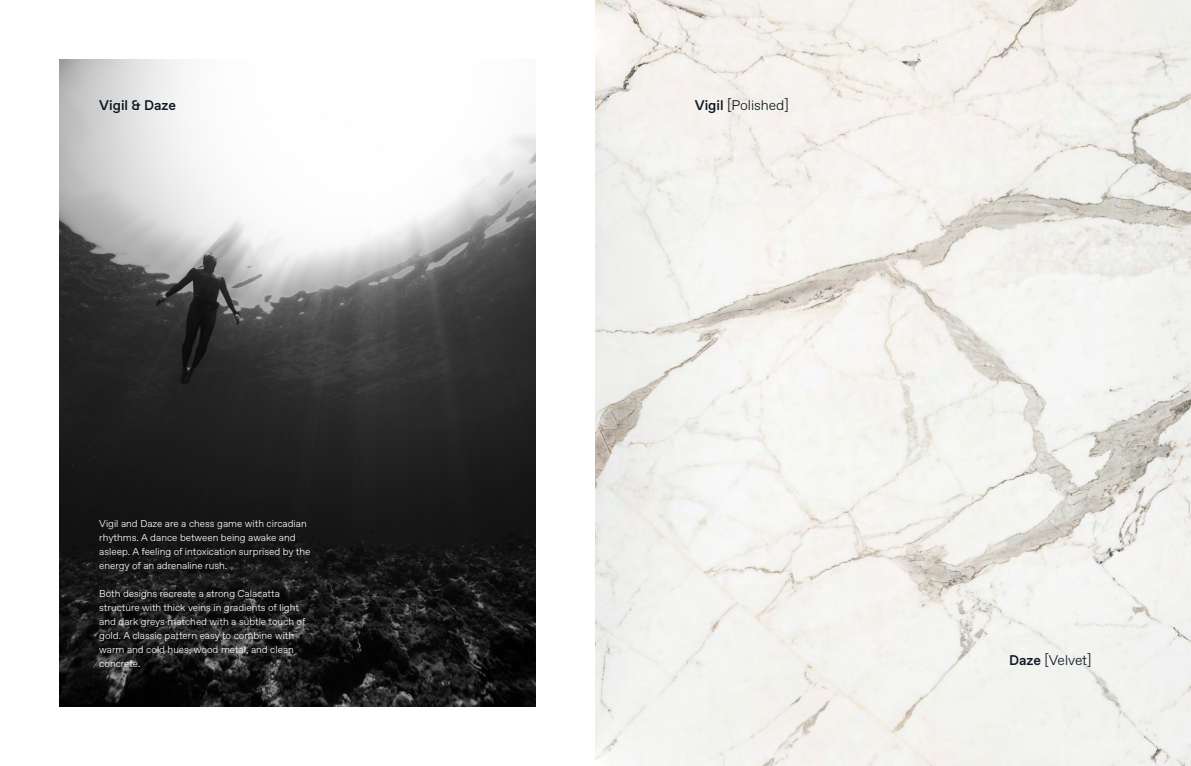
<style>
.page{position:relative;width:1191px;height:766px;background:#fff}
.page>*{position:absolute;margin:0;border:0;box-sizing:border-box;transform-origin:0 0}
.t1{font:300 14px "ABC Favorit";color:#0e1821}
.t2{font:500 14px "ABC Favorit";color:#0e1821}
.Texto_General{font:300 10px/14px "ABC Favorit";color:#fff}
.s1{font-weight:500}
</style>
<div class="page">
<img style="left:595px;top:0;width:596px;height:765px">
<img style="left:60px;top:60px;width:476px;height:646px">
<p class="t2" style="left:99px;top:97px;width:78px">Vigil &amp; Daze</p>
<p class="t1" style="left:694px;top:97px;width:96px"><span class="s1">Vigil</span> [Polished]</p>
<p class="Texto_General" style="left:99px;top:516px;width:213px">Vigil and Daze are a chess game with circadian rhythms. A dance between being awake and asleep. A feeling of intoxication surprised by the energy of an adrenaline rush.</p>
<p class="Texto_General" style="left:99px;top:586px;width:208px">Both designs recreate a strong Calacatta structure with thick veins in gradients of light and dark greys matched with a subtle touch of gold. A classic pattern easy to combine with warm and cold hues, wood metal, and clean concrete.</p>
<p class="t1" style="left:1009px;top:652px;width:84px"><span class="s1">Daze</span> [Velvet]</p>
</div>
